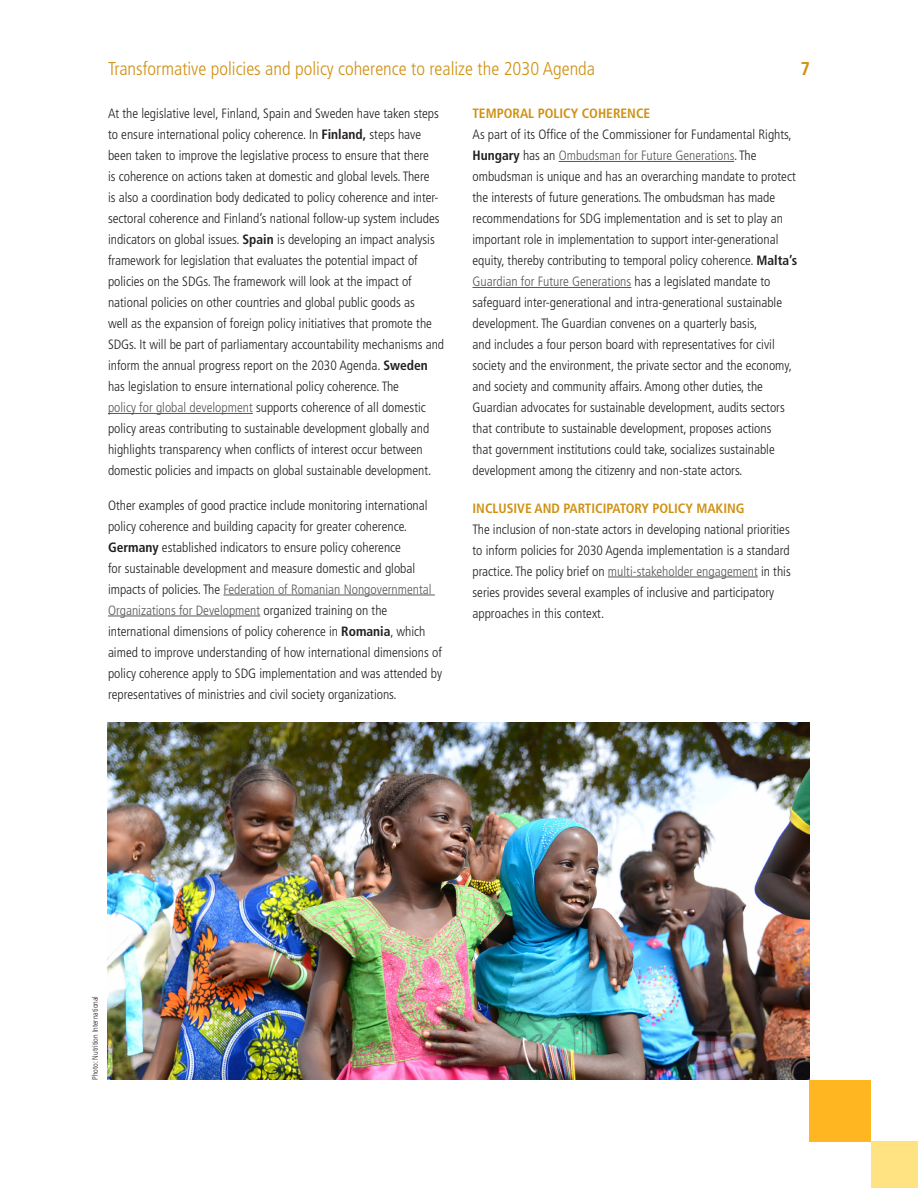
<style>
.page{position:relative;width:918px;height:1188px;background:#fff}
.page>*{position:absolute;margin:0;border:0;box-sizing:border-box;transform-origin:0 0}
.t1{font:300 condensed 18.6px "Frutiger";color:#d09114}
.t2{font:700 condensed 18.6px "Frutiger";color:#d09114}
.t3{font:300 condensed 13.5px/21px "Frutiger";color:#231f20}
.Heading_3{font:700 condensed 13.5px "Frutiger";color:#d09114}
.t4{font:300 condensed 7.8px "Frutiger";color:#231f20}
.s1{font-weight:700}
.s2{color:#57585a}
</style>
<div class="page">
<div style="left:810px;top:1080px;width:61px;height:62px;background:#ffb620"></div>
<div style="left:871px;top:1142px;width:47px;height:46px;background:#ffe383"></div>
<hr style="left:108px;top:413px;width:145px;height:1px;background:#57585a">
<hr style="left:224px;top:595px;width:211px;height:1px;background:#57585a">
<hr style="left:108px;top:616px;width:152px;height:1px;background:#57585a">
<hr style="left:559px;top:161px;width:175px;height:1px;background:#57585a">
<hr style="left:472px;top:287px;width:159px;height:1px;background:#57585a">
<hr style="left:608px;top:577px;width:150px;height:1px;background:#57585a">
<img style="left:107px;top:723px;width:702px;height:357px">
<h1 class="t1" style="left:108px;top:58px;width:489px">Transformative policies and policy coherence to realize the 2030 Agenda</h1>
<h1 class="t2" style="left:800px;top:57px;width:11px">7</h1>
<p class="t3" style="left:108px;top:103px;width:338px">At the legislative level, Finland, Spain and Sweden have taken steps to ensure international policy coherence. In <span class="s1">Finland,</span> steps have been taken to improve the legislative process to ensure that there<br>is coherence on actions taken at domestic and global levels. There<br>is also a coordination body dedicated to policy coherence and inter&shy;sectoral coherence and Finland’s national follow-up system includes indicators on global issues. <span class="s1">Spain</span> is developing an impact analysis framework for legislation that evaluates the potential impact of policies on the SDGs. The framework will look at the impact of national policies on other countries and global public goods as<br>well as the expansion of foreign policy initiatives that promote the SDGs. It will be part of parliamentary accountability mechanisms and inform the annual progress report on the 2030 Agenda. <span class="s1">Sweden </span>has legislation to ensure international policy coherence. The<br><span class="s2">policy for global development</span> supports coherence of all domestic policy areas contributing to sustainable development globally and highlights transparency when conflicts of interest occur between domestic policies and impacts on global sustainable development.</p>
<p class="t3" style="left:108px;top:495px;width:336px">Other examples of good practice include monitoring international policy coherence and building capacity for greater coherence.<br><span class="s1">Germany</span> established indicators to ensure policy coherence<br>for sustainable development and measure domestic and global impacts of policies. The <span class="s2">Federation of Romanian Nongovernmental Organizations for Development</span> organized training on the international dimensions of policy coherence in <span class="s1">Romania</span>, which aimed to improve understanding of how international dimensions of policy coherence apply to SDG implementation and was attended by representatives of ministries and civil society organizations.</p>
<p class="Heading_3" style="left:472px;top:105px;width:179px">TEMPORAL POLICY COHERENCE</p>
<p class="t3" style="left:472px;top:124px;width:326px">As part of its Office of the Commissioner for Fundamental Rights, <span class="s1">Hungary</span> has an <span class="s2">Ombudsman for Future Generations</span>. The ombudsman is unique and has an overarching mandate to protect the interests of future generations. The ombudsman has made recommendations for SDG implementation and is set to play an important role in implementation to support inter-generational equity, thereby contributing to temporal policy coherence. <span class="s1">Malta’s </span><span class="s2">Guardian for Future Generations</span> has a legislated mandate to safeguard inter-generational and intra-generational sustainable development. The Guardian convenes on a quarterly basis,<br>and includes a four person board with representatives for civil society and the environment, the private sector and the economy, and society and community affairs. Among other duties, the Guardian advocates for sustainable development, audits sectors that contribute to sustainable development, proposes actions<br>that government institutions could take, socializes sustainable development among the citizenry and non-state actors.</p>
<p class="Heading_3" style="left:472px;top:500px;width:274px">INCLUSIVE AND PARTICIPATORY POLICY MAKING</p>
<p class="t3" style="left:472px;top:519px;width:320px">The inclusion of non-state actors in developing national priorities to inform policies for 2030 Agenda implementation is a standard practice. The policy brief on <span class="s2">multi-stakeholder engagement</span> in this series provides several examples of inclusive and participatory approaches in this context.</p>
<p class="t4" style="left:91px;top:1080px;width:85px;rotate:-90deg">Photo: Nutrition International</p>
</div>
